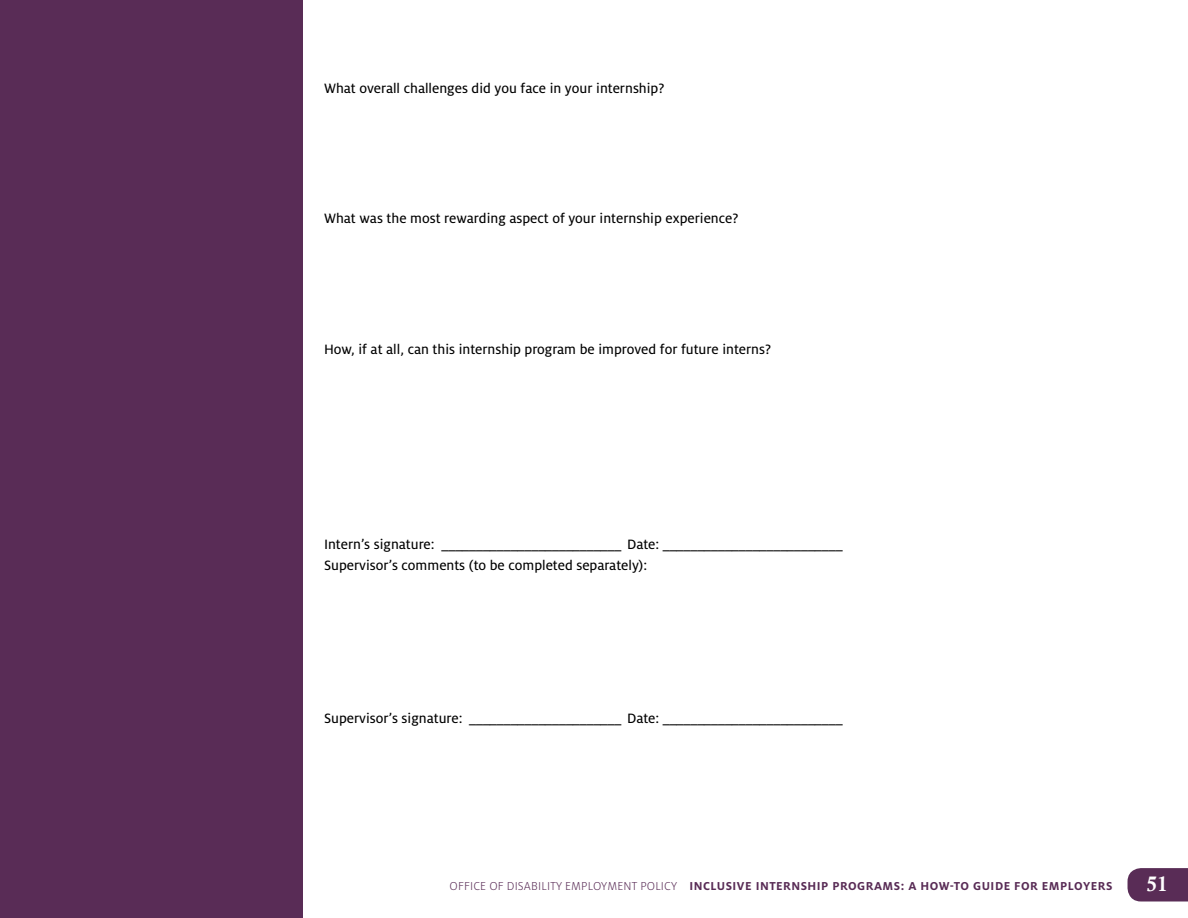
<style>
.page{position:relative;width:1188px;height:918px;background:#fff}
.page>*{position:absolute;margin:0;border:0;box-sizing:border-box;transform-origin:0 0}
.t1{font:21px "Calis MT Bol";color:#fff}
.Body_10_12{font:15px "Milo OT Text";color:#000}
.Index_Tabs_01_copy{font:15px "Milo OT Text";color:#000}
.t2{font:700 12.75px "Milo OT";letter-spacing:.04em;color:#592c56}
.s1{font-weight:300}
</style>
<div class="page">
<svg style="left:1128px;top:868px;width:60px;height:34px;background:#61365e"></svg>
<div style="left:0;top:0;width:302px;height:918px;background:#592c56"></div>
<p class="Body_10_12" style="left:324px;top:80px;width:342px">What overall challenges did you face in your internship?</p>
<p class="Body_10_12" style="left:324px;top:211px;width:416px">What was the most rewarding aspect of your internship experience?</p>
<p class="Body_10_12" style="left:324px;top:341px;width:449px">How, if at all, can this internship program be improved for future interns?</p>
<p class="Index_Tabs_01_copy" style="left:324px;top:536px;width:520px">Intern’s signature: __________________________ Date: __________________________</p>
<p class="Body_10_12" style="left:324px;top:557px;width:325px">Supervisor’s comments (to be completed separately):</p>
<p class="Index_Tabs_01_copy" style="left:324px;top:710px;width:520px">Supervisor’s signature: ______________________ Date: __________________________</p>
<p class="t2" style="left:450px;top:879px;width:664px"><span class="s1">OFFICE OF DISABILITY EMPLOYMENT POLICY</span> INCLUSIVE INTERNSHIP PROGRAMS: A HOW-TO GUIDE FOR EMPLOYERS</p>
<h1 class="t1" style="left:1146px;top:872px;width:23px">51</h1>
</div>
